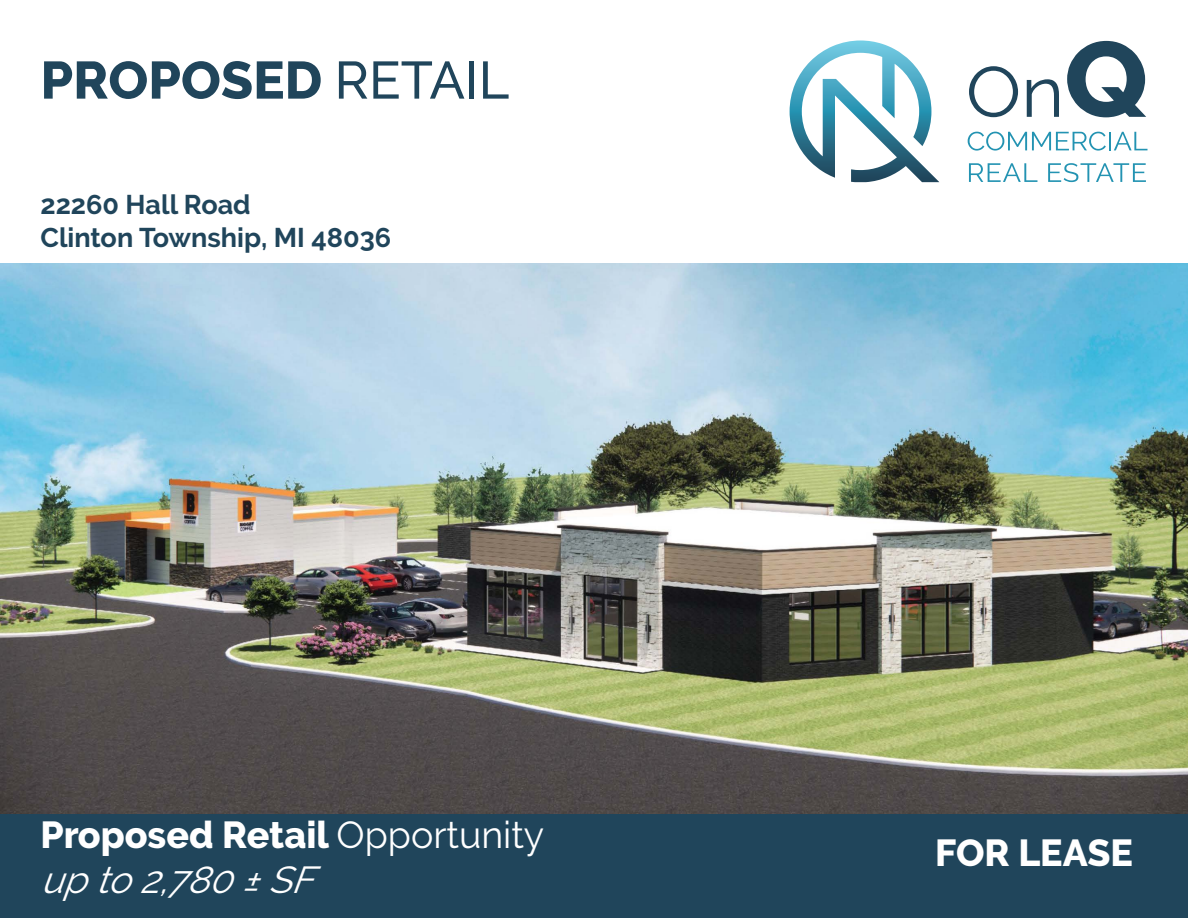
<style>
.page{position:relative;width:1188px;height:918px;background:#fff}
.page>*{position:absolute;margin:0;border:0;box-sizing:border-box;transform-origin:0 0}
.t1{font:800 52.5px "Raleway";color:#20455b}
.t2{font:800 37.5px/45px "Raleway";color:#fff}
.t3{font:700 27px/32.4px "Raleway";color:#20455b}
.s1{font-weight:500}
.s2{font-weight:400}
.s3{font-weight:400;font-style:italic}
</style>
<div class="page">
<div style="left:0;top:813px;width:1188px;height:105px;background:#20455b"></div>
<svg style="left:790px;top:40px;width:149px;height:142px"></svg>
<svg style="left:969px;top:66px;width:49px;height:51px"></svg>
<svg style="left:1027px;top:79px;width:32px;height:38px"></svg>
<svg style="left:1067px;top:41px;width:79px;height:76px"></svg>
<svg style="left:968px;top:132px;width:180px;height:19px"></svg>
<svg style="left:969px;top:163px;width:68px;height:19px"></svg>
<svg style="left:1048px;top:163px;width:98px;height:19px"></svg>
<img style="left:1px;top:264px;width:1187px;height:549px">
<h1 class="t1" style="left:40px;top:50px;width:470px">PROPOSED <span class="s1">RETAIL</span></h1>
<p class="t3" style="left:40px;top:189px;width:352px">22260 Hall Road<br>Clinton Township, MI 48036</p>
<p class="t2" style="left:40px;top:813px;width:505px">Proposed Retail <span class="s2">Opportunity </span><span class="s3">upto2,780±SF</span></p>
<p class="t2" style="left:935px;top:830px;width:199px">FOR LEASE</p>
</div>
